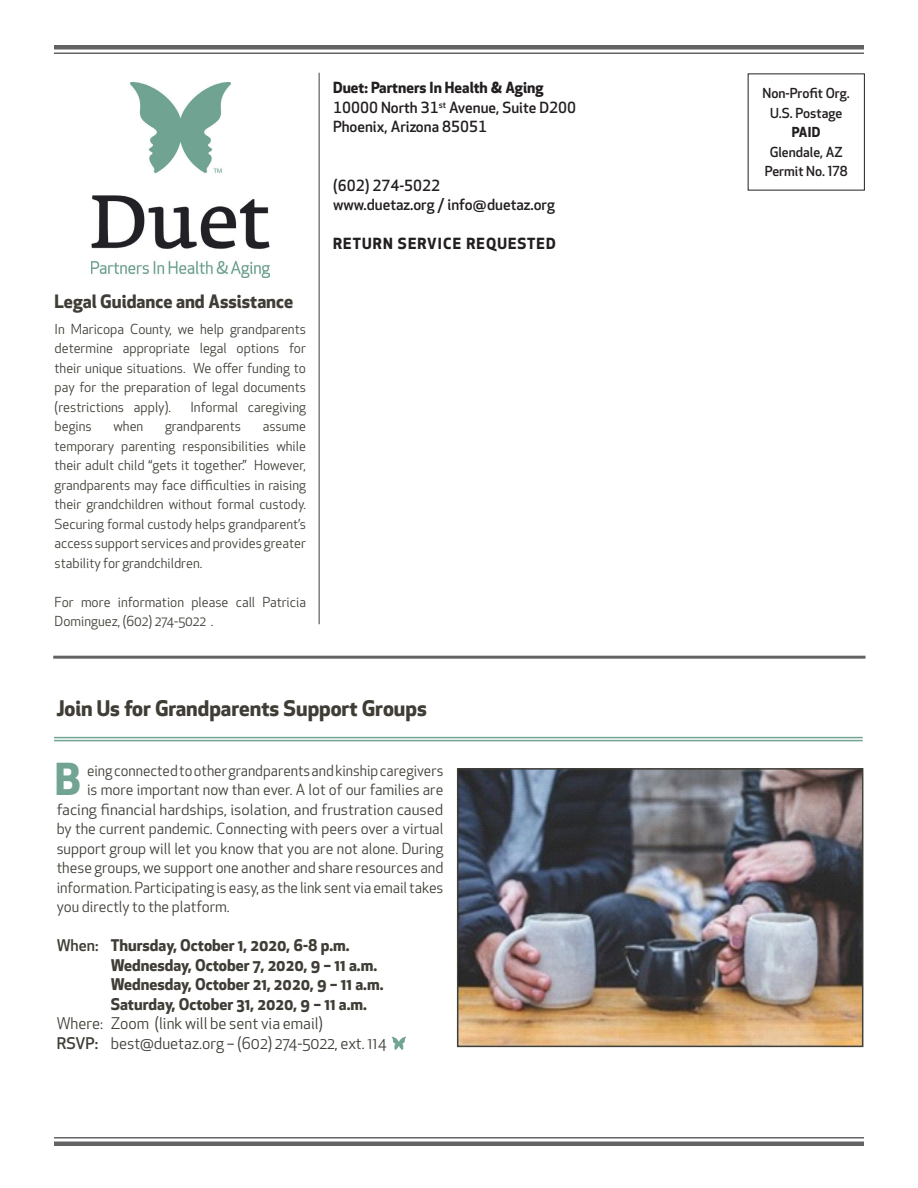
<style>
.page{position:relative;width:918px;height:1188px;background:#fff}
.page>*{position:absolute;margin:0;border:0;box-sizing:border-box;transform-origin:0 0}
.Body_Copy_-_Drop_Cap{font:700 43.05px "Apex New";color:#71a492}
.Headline{font:700 21px "Apex New";color:#3f3d36}
.Headline-2{font:700 18px "Apex New";color:#3f3d36}
.Body_Copy_-_Drop_Cap-2{font:700 15.75px "Apex New";color:#3f3d36}
.t1{font:15.75px "Apex New";color:#3f3d36}
.Body_Copy_-_Drop_Cap-3{font:15px "Apex New";color:#3f3d36}
.Body_Copy{font:500 15px "Apex New";color:#231f20}
.Body_Copy_-_Drop_Cap-4{font:15px "Apex New";color:#3f3d36;scale:1.05 1}
.Body_Copy-2{font:700 15px "Apex New";color:#231f20}
.Body_Copy-3{font:700 15px "Apex New";letter-spacing:.075em;color:#231f20}
.t2{font:13.5px/19.5px "Apex New";color:#3f3d36;text-align:justify}
.Event_Copy{font:500 13.5px "Apex New";color:#231f20}
.Event_Copy-2{font:700 13.5px "Apex New";color:#231f20}
.s1{font-weight:500}
</style>
<div class="page">
<div style="left:54px;top:45px;width:810px;height:5px;background:#636366"></div>
<hr style="left:54px;top:52px;width:810px;height:2px;background:#636366">
<hr style="left:54px;top:1142px;width:810px;height:4px;background:#636366">
<hr style="left:54px;top:1137px;width:810px;height:2px;background:#636366">
<img style="left:91px;top:82px;width:179px;height:196px">
<hr style="left:53px;top:656px;width:813px;height:3px;background:#636366">
<hr style="left:319px;top:73px;width:1px;height:551px;background:#3f3d36">
<hr style="left:54px;top:737px;width:809px;height:1px;background:#71a492">
<hr style="left:54px;top:740px;width:809px;height:1px;background:#71a492">
<svg style="left:391px;top:1037px;width:15px;height:13px"></svg>
<img style="left:460px;top:771px;width:400px;height:273px">
<div style="left:457px;top:768px;width:406px;height:279px;border:2px solid #403f38"></div>
<p class="Body_Copy-2" style="left:333px;top:77px;width:212px">Duet: Partners In Health &amp; Aging</p>
<p class="Body_Copy" style="left:333px;top:97px;width:245px">10000 North 31<sup>st</sup> Avenue, Suite D200</p>
<p class="Body_Copy" style="left:333px;top:116px;width:156px">Phoenix, Arizona 85051</p>
<p class="Headline-2" style="left:55px;top:288px;width:240px">Legal Guidance and Assistance</p>
<p class="t2" style="left:55px;top:319px;width:253px">In Maricopa County, we help grandparents determine appropriate legal options for their unique situations. We offer funding to pay for the preparation of legal documents (restrictions apply).</p>
<p class="t2" style="left:190px;top:397px;width:117px">Informal caregiving</p>
<p class="t2" style="left:55px;top:417px;width:39px">begins</p>
<p class="t2" style="left:113px;top:417px;width:31px">when</p>
<p class="t2" style="left:165px;top:417px;width:77px">grandparents</p>
<p class="t2" style="left:55px;top:417px;width:253px;text-indent:208px">assume temporary parenting responsibilities while their adult child “gets it together.” However, grandparents may face difficulties in raising their grandchildren without formal custody.<br>Securing formal custody helps grandparent’s access support services and provides greater stability for grandchildren.</p>
<p class="t2" style="left:55px;top:592px;width:253px">For more information please call Patricia<br>Dominguez, (602) 274-5022 .</p>
<p class="Body_Copy" style="left:333px;top:175px;width:109px">(602) 274-5022</p>
<p class="Body_Copy" style="left:333px;top:194px;width:223px">www.duetaz.org / info@duetaz.org</p>
<p class="Body_Copy-3" style="left:333px;top:233px;width:224px">RETURN SERVICE REQUESTED</p>
<p class="Headline" style="left:57px;top:693px;width:372px">Join Us for Grandparents Support Groups</p>
<p class="Body_Copy_-_Drop_Cap" style="left:55px;top:748px;width:27px">B</p>
<p class="Body_Copy_-_Drop_Cap-3" style="left:87px;top:761px;width:358px">eing connected to other grandparents and kinship caregivers</p>
<p class="Body_Copy_-_Drop_Cap-3" style="left:87px;top:780px;width:358px">is more important now than ever. A lot of our families are</p>
<p class="Body_Copy_-_Drop_Cap-4" style="left:57px;top:800px;width:370px">facing financial hardships, isolation, and frustration caused</p>
<p class="Body_Copy_-_Drop_Cap-3" style="left:57px;top:819px;width:388px">by the current pandemic. Connecting with peers over a virtual</p>
<p class="Body_Copy_-_Drop_Cap-3" style="left:57px;top:839px;width:388px">support group will let you know that you are not alone. During</p>
<p class="Body_Copy_-_Drop_Cap-3" style="left:57px;top:858px;width:388px">these groups, we support one another and share resources and</p>
<p class="Body_Copy_-_Drop_Cap-3" style="left:57px;top:878px;width:388px">information. Participating is easy, as the link sent via email takes</p>
<p class="Body_Copy_-_Drop_Cap-3" style="left:57px;top:897px;width:175px">you directly to the platform.</p>
<p class="Body_Copy_-_Drop_Cap-2" style="left:57px;top:934px;width:295px"><span class="s1">When:</span> Thursday, October 1, 2020, 6-8 p.m.</p>
<p class="Body_Copy_-_Drop_Cap-2" style="left:111px;top:953px;width:268px">Wednesday, October 7, 2020, 9 – 11 a.m.</p>
<p class="Body_Copy_-_Drop_Cap-2" style="left:111px;top:973px;width:274px">Wednesday, October 21, 2020, 9 – 11 a.m.</p>
<p class="Body_Copy_-_Drop_Cap-2" style="left:111px;top:992px;width:258px">Saturday, October 31, 2020, 9 – 11 a.m.</p>
<p class="t1" style="left:57px;top:1013px;width:268px">Where: Zoom (link will be sent via email)</p>
<p class="t1" style="left:57px;top:1033px;width:332px"><span class="s1">RSVP:</span> best@duetaz.org – (602) 274-5022, ext. 114</p>
<p class="Event_Copy" style="left:763px;top:84px;width:89px">Non-Profit Org.</p>
<p class="Event_Copy" style="left:770px;top:104px;width:74px">U.S. Postage</p>
<p class="Event_Copy-2" style="left:792px;top:122px;width:30px">PAID</p>
<p class="Event_Copy" style="left:770px;top:143px;width:75px">Glendale, AZ</p>
<p class="Event_Copy" style="left:765px;top:162px;width:84px">Permit No. 178</p>
</div>
